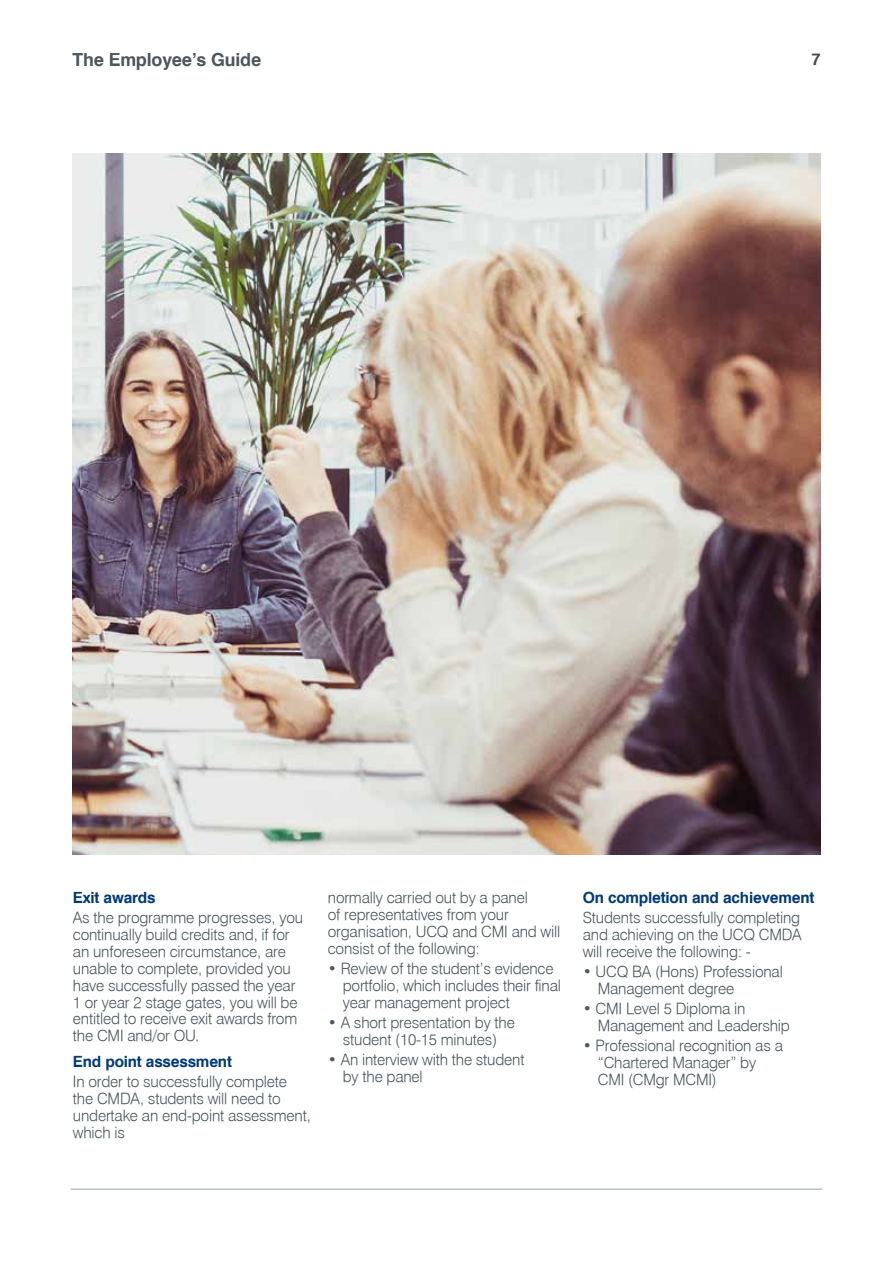
<style>
.page{position:relative;width:893px;height:1263px;background:#fff}
.page>*{position:absolute;margin:0;border:0;box-sizing:border-box;transform-origin:0 0}
.t1{font:700 18px "Swiss 721 BT";letter-spacing:-.01em;color:#4c565c}
.t2{font:700 16.5px "Swiss 721 BT";color:#4a4a49}
.Body_copy{font:15.45px/17px "Swiss 721 Light BT";letter-spacing:-.01em;color:#4c565c}
.Heading{font:700 15.45px "Swiss 721 BT";letter-spacing:-.01em;color:#003977}
</style>
<div class="page">
<hr style="left:71px;top:1188px;width:751px;height:2px;background:#a5aeb4">
<img style="left:72px;top:153px;width:749px;height:702px">
<p class="t1" style="left:73px;top:48px;width:190px">The Employee’s Guide</p>
<p class="t2" style="left:811px;top:50px;width:11px">7</p>
<p class="Heading" style="left:73px;top:888px;width:84px">Exit awards</p>
<p class="Body_copy" style="left:73px;top:909px;width:232px">As the programme progresses, you continually build credits and, if for an unforeseen circumstance, are unable to complete, provided you have successfully passed the year<br>1 or year 2 stage gates, you will be entitled to receive exit awards from the CMI and/or OU.</p>
<p class="Heading" style="left:73px;top:1052px;width:160px">End point assessment</p>
<p class="Body_copy" style="left:73px;top:1073px;width:239px">In order to successfully complete the CMDA, students will need to undertake an end-point assessment, which is</p>
<p class="Body_copy" style="left:328px;top:888px;width:234px">normally carried out by a panel<br>of representatives from your organisation, UCQ and CMI and will consist of the following:</p>
<p class="Body_copy" style="left:343px;top:959px;width:220px;text-indent:-15px">• Review of the student’s evidence portfolio, which includes their final year management project</p>
<p class="Body_copy" style="left:328px;top:1013px;width:189px;text-align:center">• A short presentation by the student (10-15 minutes)</p>
<p class="Body_copy" style="left:343px;top:1051px;width:183px;text-indent:-15px">• An interview with the student by the panel</p>
<p class="Heading" style="left:583px;top:888px;width:233px">On completion and achievement</p>
<p class="Body_copy" style="left:583px;top:909px;width:220px;text-align:justify">Students successfully completing and achieving on the UCQ CMDA will receive the following: -</p>
<p class="Body_copy" style="left:598px;top:963px;width:187px;text-indent:-15px">• UCQ BA (Hons) Professional<br>Management degree</p>
<p class="Body_copy" style="left:598px;top:1000px;width:194px;text-indent:-15px">• CMI Level 5 Diploma in<br>Management and Leadership</p>
<p class="Body_copy" style="left:598px;top:1037px;width:187px;text-indent:-15px">• Professional recognition as a “Chartered Manager” by<br>CMI (CMgr MCMI)</p>
</div>
